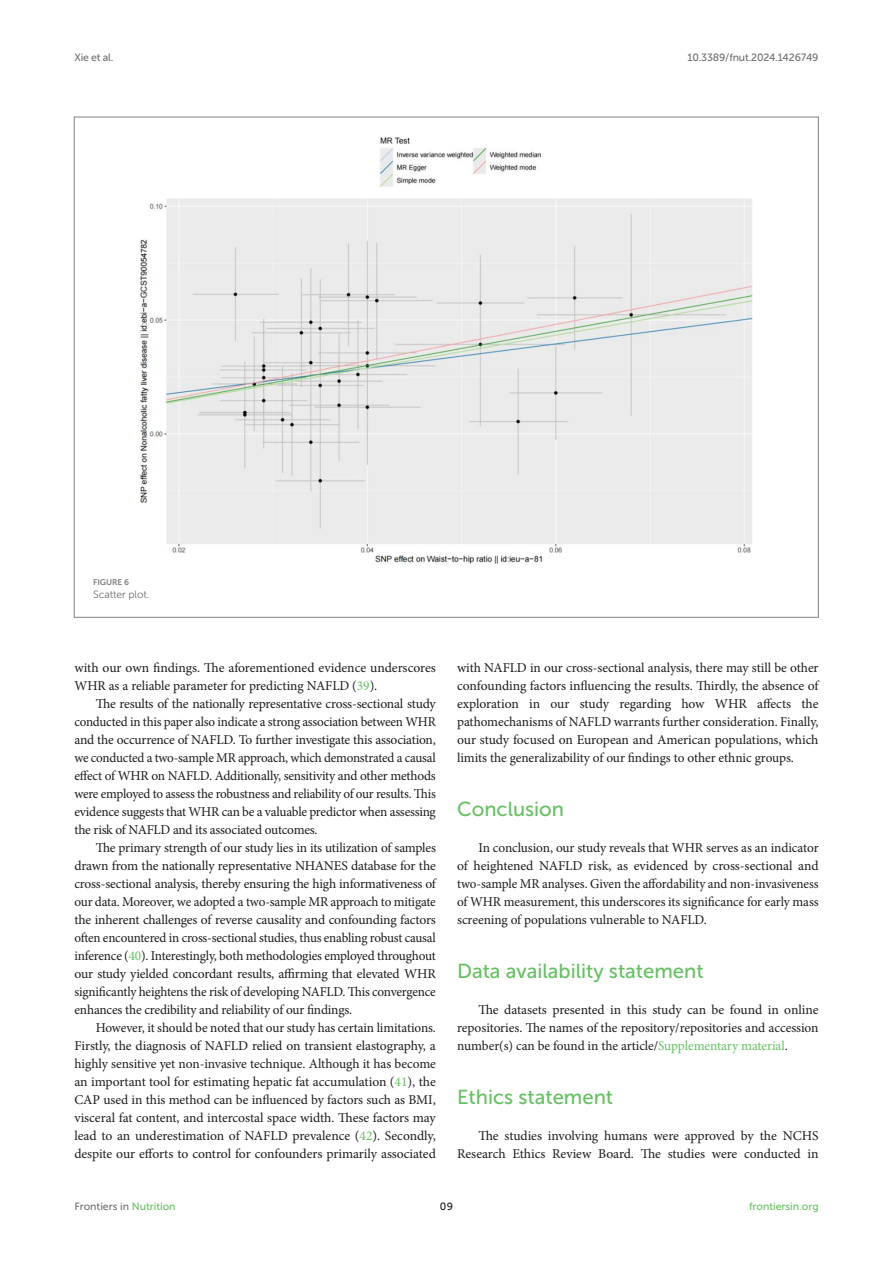
<style>
.page{position:relative;width:893px;height:1263px;background:#fff}
.page>*{position:absolute;margin:0;border:0;box-sizing:border-box;transform-origin:0 0}
.HEAD_1{font:20.25px "Museo Sans 500";color:#65c161}
.TEXT{font:13.5px/18px "Minion Pro";letter-spacing:-.01em;color:#1b1c1b;text-align:justify}
.TEXT_FLUSH{font:13.5px/18px "Minion Pro";letter-spacing:-.005em;color:#1b1c1b;text-align:justify}
.t1{font:10.5px "Museo Sans 500";letter-spacing:-.015em;color:#706f70}
.t2{font:10.5px "Museo Sans 500";color:#65c161}
.FIG_LEG{font:10.5px "Museo Sans 300";letter-spacing:-.01em;color:#706f70}
.t3{font:10.5px "Museo Sans 500";color:#1b1c1b}
.FIG_HD{font:8.25px "Museo Sans 700";letter-spacing:-.01em;color:#7e7f7f}
.s1{color:#65c161}
</style>
<div class="page">
<img style="left:140px;top:137px;width:613px;height:427px">
<p class="t1" style="left:74px;top:51px;width:41px">Xie et al.</p>
<p class="t1" style="left:687px;top:51px;width:133px">10.3389/fnut.2024.1426749</p>
<p class="FIG_HD" style="left:93px;top:577px;width:37px">FIGURE 6</p>
<p class="FIG_LEG" style="left:93px;top:589px;width:58px">Scatter plot.</p>
<p class="TEXT" style="left:74px;top:659px;width:363px">with our own findings. The aforementioned evidence underscores<br>WHR as a reliable parameter for predicting NAFLD (<span class="s1">39</span>).</p>
<p class="TEXT" style="left:74px;top:695px;width:363px;text-indent:21px">The results of the nationally representative cross-sectional study conducted in this paper also indicate a strong association between WHR and the occurrence of NAFLD. To further investigate this association, we conducted a two-sample MR approach, which demonstrated a causal effect of WHR on NAFLD. Additionally, sensitivity and other methods were employed to assess the robustness and reliability of our results. This evidence suggests that WHR can be a valuable predictor when assessing the risk of NAFLD and its associated outcomes.</p>
<p class="TEXT" style="left:74px;top:839px;width:363px;text-indent:21px">The primary strength of our study lies in its utilization of samples drawn from the nationally representative NHANES database for the cross-sectional analysis, thereby ensuring the high informativeness of our data. Moreover, we adopted a two-sample MR approach to mitigate the inherent challenges of reverse causality and confounding factors often encountered in cross-sectional studies, thus enabling robust causal inference (<span class="s1">40</span>). Interestingly, both methodologies employed throughout our study yielded concordant results, affirming that elevated WHR significantly heightens the risk of developing NAFLD. This convergence enhances the credibility and reliability of our findings.</p>
<p class="TEXT" style="left:74px;top:1019px;width:363px;text-indent:21px">However, it should be noted that our study has certain limitations.<br>Firstly, the diagnosis of NAFLD relied on transient elastography, a highly sensitive yet non-invasive technique. Although it has become an important tool for estimating hepatic fat accumulation (<span class="s1">41</span>), the CAP used in this method can be influenced by factors such as BMI, visceral fat content, and intercostal space width. These factors may lead to an underestimation of NAFLD prevalence (<span class="s1">42</span>). Secondly, despite our efforts to control for confounders primarily associated</p>
<p class="TEXT" style="left:457px;top:659px;width:363px">with NAFLD in our cross-sectional analysis, there may still be other confounding factors influencing the results. Thirdly, the absence of exploration in our study regarding how WHR affects the pathomechanisms of NAFLD warrants further consideration. Finally, our study focused on European and American populations, which limits the generalizability of our findings to other ethnic groups.</p>
<p class="HEAD_1" style="left:457px;top:798px;width:108px">Conclusion</p>
<p class="TEXT_FLUSH" style="left:457px;top:839px;width:363px;text-indent:21px">In conclusion, our study reveals that WHR serves as an indicator of heightened NAFLD risk, as evidenced by cross-sectional and two-sample MR analyses. Given the affordability and non-invasiveness of WHR measurement, this underscores its significance for early mass screening of populations vulnerable to NAFLD.</p>
<p class="HEAD_1" style="left:457px;top:960px;width:248px">Data availability statement</p>
<p class="TEXT_FLUSH" style="left:457px;top:1001px;width:363px;text-indent:21px">The datasets presented in this study can be found in online repositories. The names of the repository/repositories and accession number(s) can be found in the article/<span class="s1">Supplementary material</span>.</p>
<p class="HEAD_1" style="left:457px;top:1086px;width:158px">Ethics statement</p>
<p class="TEXT_FLUSH" style="left:457px;top:1127px;width:363px;text-align:right">The studies involving humans were approved by the NCHS<br>Research Ethics Review Board. The studies were conducted in</p>
<p class="t1" style="left:74px;top:1200px;width:103px">Frontiers in <span class="s1">Nutrition</span></p>
<p class="t3" style="left:440px;top:1200px;width:15px">09</p>
<p class="t2" style="left:749px;top:1200px;width:71px">frontiersin.org</p>
</div>
